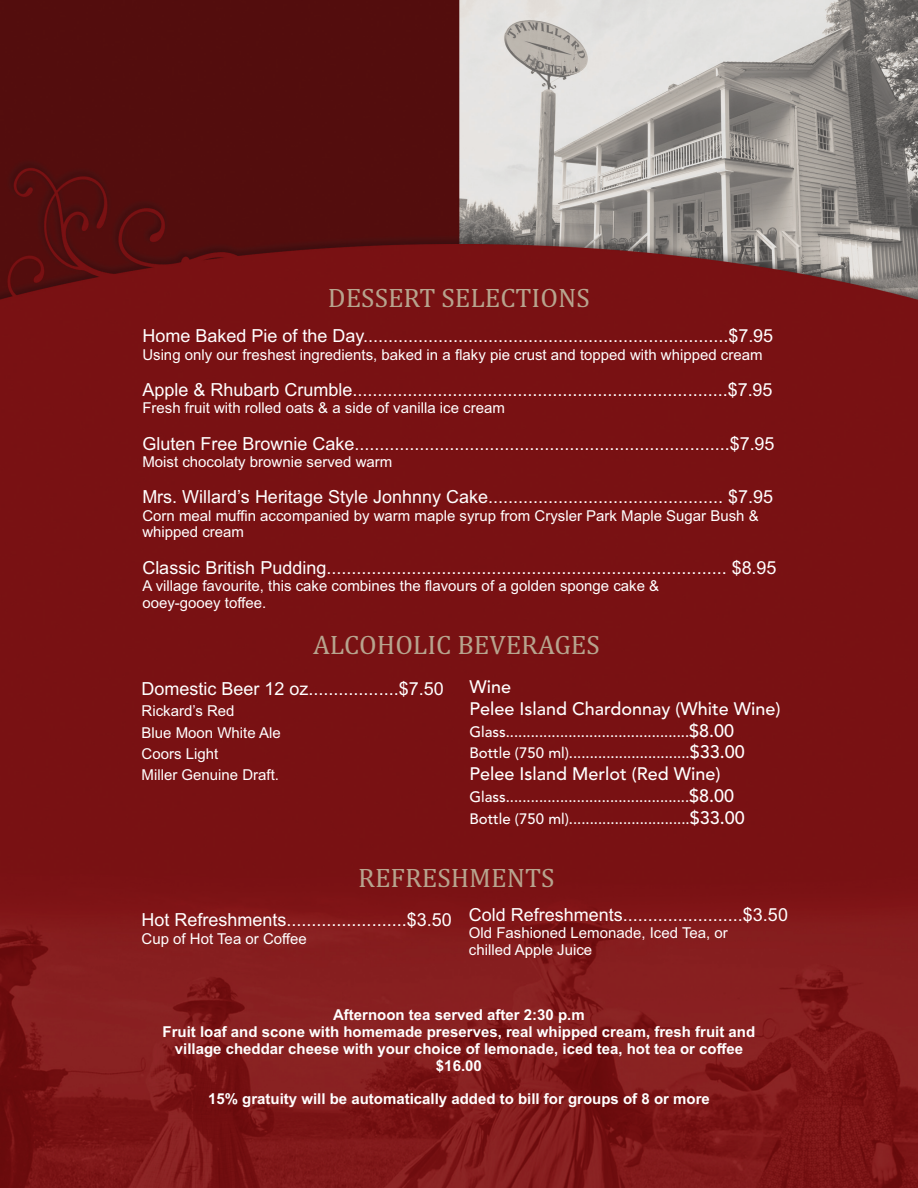
<style>
.page{position:relative;width:918px;height:1188px;background:#fff}
.page>*{position:absolute;margin:0;border:0;box-sizing:border-box;transform-origin:0 0}
.t1{font:27px "Cambria";color:#b7a48e}
.t2{font:18px "Arial";color:#fff}
.t3{font:500 18px/21.8px "Avenir LT Std";color:#fff}
.t4{font:15px/16.8px "Arial";color:#fff}
.t5{font:700 15px/16.8px "Arial";color:#fff;text-align:center}
.t6{font:500 15px/21.8px "Avenir LT Std";color:#fff}
.s1{font-size:18px}
</style>
<div class="page">
<img style="left:0;top:0;width:918px;height:1188px">
<h1 class="t1" style="left:328px;top:282px;width:263px">DESSERT SELECTIONS</h1>
<p class="t2" style="left:142px;top:330px;width:632px">Home Baked Pie of the Day.........................................................................$7.95</p>
<p class="t4" style="left:142px;top:348px;width:622px">Using only our freshest ingredients, baked in a flaky pie crust and topped with whipped cream</p>
<p class="t2" style="left:142px;top:383px;width:632px">Apple &amp; Rhubarb Crumble...........................................................................$7.95</p>
<p class="t4" style="left:142px;top:401px;width:364px">Fresh fruit with rolled oats &amp; a side of vanilla ice cream</p>
<p class="t2" style="left:142px;top:437px;width:634px">Gluten Free Brownie Cake...........................................................................$7.95</p>
<p class="t4" style="left:142px;top:455px;width:252px">Moist chocolaty brownie served warm</p>
<p class="t2" style="left:142px;top:490px;width:632px">Mrs. Willard’s Heritage Style Jonhnny Cake............................................... $7.95</p>
<p class="t4" style="left:142px;top:508px;width:618px">Corn meal muffin accompanied by warm maple syrup from Crysler Park Maple Sugar Bush &amp; whipped cream</p>
<p class="t2" style="left:142px;top:561px;width:636px">Classic British Pudding................................................................................ $8.95</p>
<p class="t4" style="left:142px;top:579px;width:518px">A village favourite, this cake combines the flavours of a golden sponge cake &amp; ooey-gooey toffee.</p>
<h1 class="t1" style="left:313px;top:629px;width:288px">ALCOHOLIC BEVERAGES</h1>
<p class="t2" style="left:142px;top:682px;width:304px">Domestic Beer 12 oz..................$7.50</p>
<p class="t4" style="left:142px;top:702px;width:141px;line-height:21.1px">Rickard’s Red<br>Blue Moon White Ale<br>Coors Light<br>Miller Genuine Draft.</p>
<p class="t3" style="left:469px;top:678px;width:313px">Wine<br>Pelee Island Chardonnay (White Wine)</p>
<p class="t6" style="left:469px;top:722px;width:277px">Glass............................................<span class="s1">$8.00<br></span>Bottle (750 ml).............................<span class="s1">$ .00</span></p>
<p class="t3" style="left:469px;top:743px;width:253px;text-align:right">33<br>Pelee Island Merlot (Red Wine)</p>
<p class="t6" style="left:469px;top:787px;width:277px">Glass............................................<span class="s1">$8.00<br></span>Bottle (750 ml).............................<span class="s1">$3 .00</span></p>
<p class="t3" style="left:710px;top:808px;width:12px">3</p>
<h1 class="t1" style="left:358px;top:862px;width:198px">REFRESHMENTS</h1>
<p class="t2" style="left:142px;top:913px;width:312px">Hot Refreshments........................$3.50</p>
<p class="t4" style="left:142px;top:931px;width:167px">Cup of Hot Tea or Coffee</p>
<p class="t2" style="left:469px;top:908px;width:321px">Cold Refreshments........................$3.50</p>
<p class="t4" style="left:469px;top:926px;width:261px">Old Fashioned Lemonade, Iced Tea, or chilled Apple Juice</p>
<p class="t5" style="left:163px;top:1008px;width:594px">Afternoon tea served after 2:30 p.m<br>Fruit loaf and scone with homemade preserves, real whipped cream, fresh fruit and village cheddar cheese with your choice of lemonade, iced tea, hot tea or coffee<br>$1 .00</p>
<p class="t5" style="left:453px;top:1058px;width:10px">6</p>
<p class="t5" style="left:208px;top:1092px;width:503px">15% gratuity will be automatically added to bill for groups of 8 or more</p>
</div>
